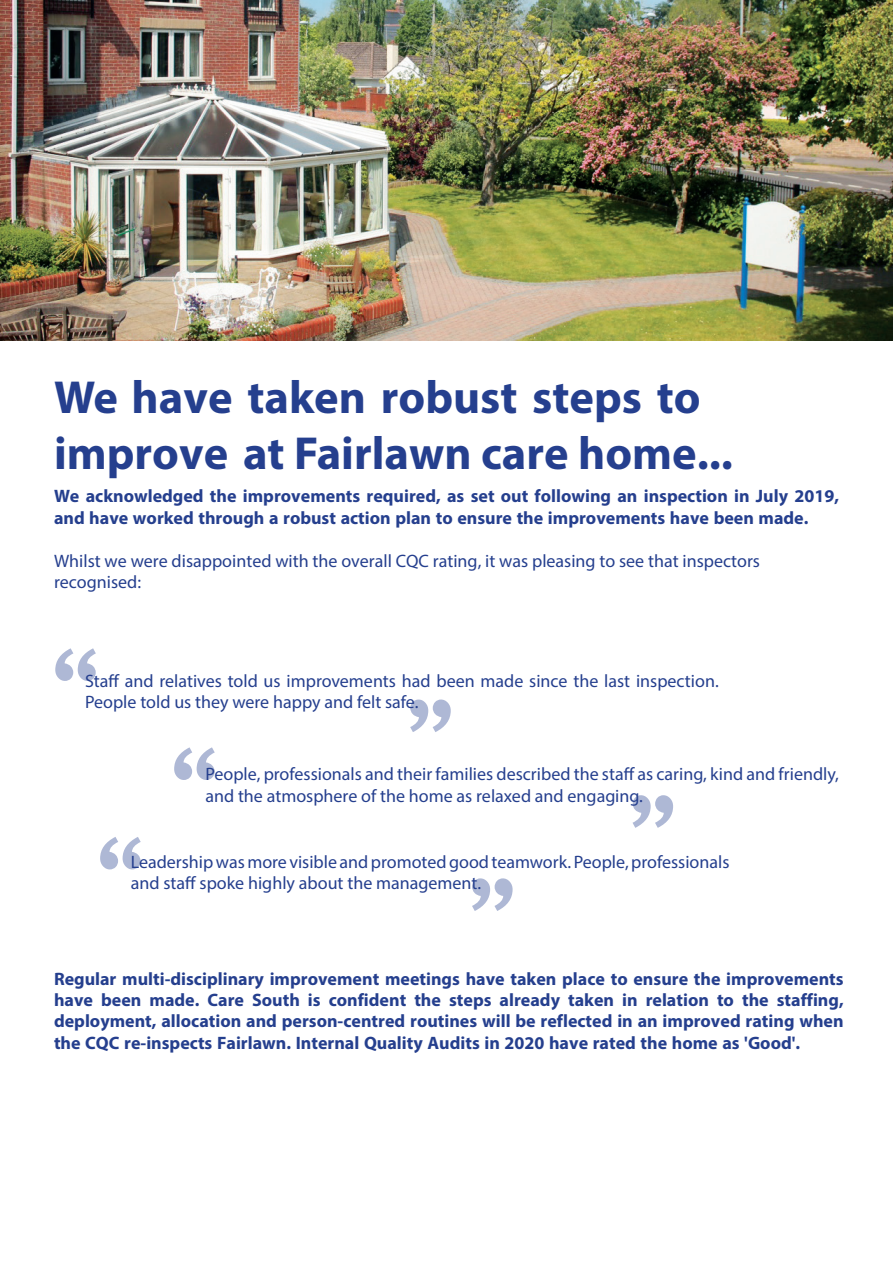
<style>
.page{position:relative;width:893px;height:1263px;background:#fff}
.page>*{position:absolute;margin:0;border:0;box-sizing:border-box;transform-origin:0 0}
.t1{font:700 46.5px/55.8px "Myriad Pro";color:#253f8e}
.t2{font:700 18px/21.1px "Myriad Pro";color:#253f8e}
.t3{font:18px/21.6px "Myriad Pro";color:#253f8e}
</style>
<div class="page">
<img style="left:0;top:0;width:893px;height:340px">
<svg style="left:55px;top:648px;width:41px;height:33px"></svg>
<svg style="left:410px;top:699px;width:41px;height:33px"></svg>
<svg style="left:174px;top:747px;width:41px;height:33px"></svg>
<svg style="left:632px;top:795px;width:41px;height:33px"></svg>
<svg style="left:100px;top:837px;width:41px;height:32px"></svg>
<svg style="left:472px;top:878px;width:41px;height:33px"></svg>
<p class="t1" style="left:54px;top:368px;width:680px">We have taken robust steps to improve at Fairlawn care home...</p>
<p class="t2" style="left:54px;top:485px;width:787px;line-height:21.6px">We acknowledged the improvements required, as set out following an inspection in July 2019, and have worked through a robust action plan to ensure the improvements have been made.</p>
<p class="t3" style="left:54px;top:550px;width:707px">Whilst we were disappointed with the overall CQC rating, it was pleasing to see that inspectors recognised:</p>
<p class="t3" style="left:85px;top:669px;width:635px">Staff and relatives told us improvements had been made since the last inspection.<br>People told us they were happy and felt safe.</p>
<p class="t3" style="left:205px;top:763px;width:635px">People, professionals and their families described the staff as caring, kind and friendly, and the atmosphere of the home as relaxed and engaging.</p>
<p class="t3" style="left:131px;top:850px;width:600px">Leadership was more visible and promoted good teamwork. People, professionals and staff spoke highly about the management.</p>
<p class="t2" style="left:54px;top:968px;width:791px;text-align:justify">Regular multi-disciplinary improvement meetings have taken place to ensure the improvements have been made. Care South is confident the steps already taken in relation to the staffing, deployment, allocation and person-centred routines will be reflected in an improved rating when the CQC re-inspects Fairlawn. Internal Quality Audits in 2020 have rated the home as 'Good'.</p>
</div>
